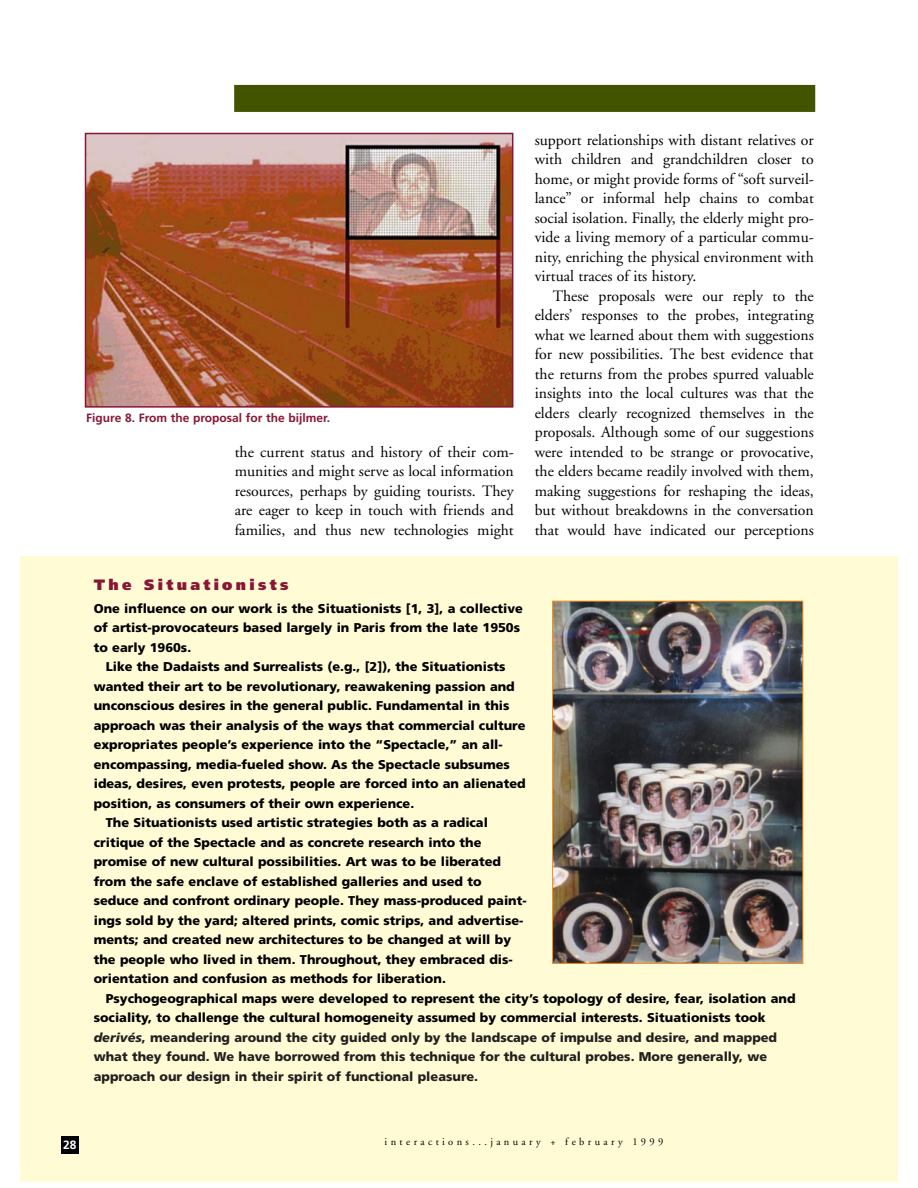
<style>
.page{position:relative;width:918px;height:1188px;background:#fff}
.page>*{position:absolute;margin:0;border:0;box-sizing:border-box;transform-origin:0 0}
.t1{font:15.75px/19.5px "Adobe Garamond";color:#000;text-align:justify}
.t2{font:900 15px "Frutiger";letter-spacing:.22em;color:#881635}
.t3{font:900 12.75px/19.5px "Frutiger";color:#000}
.t4{font:900 12.75px "Frutiger";color:#231f20}
.t5{font:700 12px "Frutiger";color:#881635}
.t6{font:700 12px "Frutiger";color:#fff}
.t7{font:10.5px "Adobe Garamond";letter-spacing:.32em;color:#000}
.s1{font-style:italic}
</style>
<div class="page">
<div style="left:20px;top:556px;width:878px;height:625px;background:#fffcd5"></div>
<div style="left:234px;top:85px;width:581px;height:27px;background:#435400"></div>
<div style="left:61px;top:1136px;width:18px;height:18px;background:#000"></div>
<img style="left:554px;top:603px;width:247px;height:359px">
<div style="left:552px;top:601px;width:251px;height:363px;border:1px solid #f7931d"></div>
<img style="left:88px;top:136px;width:422px;height:269px">
<div style="left:85px;top:133px;width:428px;height:275px;border:2px solid #881635"></div>
<p class="t5" style="left:86px;top:413px;width:245px">Figure 8. From the proposal for the bijlmer.</p>
<p class="t1" style="left:235px;top:443px;width:281px">the current status and history of their com&shy;munities and might serve as local information resources, perhaps by guiding tourists. They are eager to keep in touch with friends and families, and thus new technologies might</p>
<p class="t1" style="left:535px;top:131px;width:281px">support relationships with distant relatives or with children and grandchildren closer to home, or might provide forms of “soft surveil&shy;lance” or informal help chains to combat social isolation. Finally, the elderly might pro&shy;vide a living memory of a particular commu&shy;nity, enriching the physical environment with virtual traces of its history.</p>
<p class="t1" style="left:535px;top:287px;width:281px;text-indent:18px">These proposals were our reply to the elders’ responses to the probes, integrating what we learned about them with suggestions for new possibilities. The best evidence that the returns from the probes spurred valuable insights into the local cultures was that the elders clearly recognized themselves in the proposals. Although some of our suggestions were intended to be strange or provocative, the elders became readily involved with them, making suggestions for reshaping the ideas, but without breakdowns in the conversation that would have indicated our perceptions</p>
<p class="t2" style="left:94px;top:578px;width:196px">The Situationists</p>
<p class="t3" style="left:94px;top:600px;width:431px">One influence on our work is the Situationists [1, 3], a collective of artist-provocateurs based largely in Paris from the late 1950s to early 1960s.</p>
<p class="t3" style="left:106px;top:658px;width:401px">Like the Dadaists and Surrealists (e.g., [2]), the Situationists</p>
<p class="t3" style="left:94px;top:678px;width:423px">wanted their art to be revolutionary, reawakening passion and</p>
<p class="t3" style="left:94px;top:697px;width:417px">unconscious desires in the general public. Fundamental in this</p>
<p class="t3" style="left:94px;top:717px;width:433px">approach was their analysis of the ways that commercial culture</p>
<p class="t3" style="left:94px;top:736px;width:411px">expropriates people’s experience into the “Spectacle,” an all-</p>
<p class="t3" style="left:94px;top:756px;width:418px">encompassing, media-fueled show. As the Spectacle subsumes</p>
<p class="t3" style="left:94px;top:775px;width:434px">ideas, desires, even protests, people are forced into an alienated</p>
<p class="t3" style="left:94px;top:795px;width:322px">position, as consumers of their own experience.</p>
<p class="t3" style="left:106px;top:814px;width:384px">The Situationists used artistic strategies both as a radical</p>
<p class="t3" style="left:94px;top:834px;width:389px">critique of the Spectacle and as concrete research into the</p>
<p class="t3" style="left:94px;top:853px;width:409px">promise of new cultural possibilities. Art was to be liberated</p>
<p class="t3" style="left:94px;top:873px;width:389px">from the safe enclave of established galleries and used to</p>
<p class="t3" style="left:94px;top:892px;width:434px">seduce and confront ordinary people. They mass-produced paint-</p>
<p class="t3" style="left:94px;top:912px;width:431px">ings sold by the yard; altered prints, comic strips, and advertise-</p>
<p class="t3" style="left:94px;top:931px;width:419px">ments; and created new architectures to be changed at will by</p>
<p class="t3" style="left:94px;top:951px;width:421px">the people who lived in them. Throughout, they embraced dis-</p>
<p class="t3" style="left:94px;top:970px;width:354px">orientation and confusion as methods for liberation.</p>
<p class="t3" style="left:106px;top:990px;width:691px">Psychogeographical maps were developed to represent the city’s topology of desire, fear, isolation and</p>
<p class="t3" style="left:94px;top:1009px;width:673px">sociality, to challenge the cultural homogeneity assumed by commercial interests. Situationists took</p>
<p class="t4" style="left:94px;top:1032px;width:685px"><span class="s1">derivés</span>, meandering around the city guided only by the landscape of impulse and desire, and mapped</p>
<p class="t4" style="left:94px;top:1052px;width:675px">what they found. We have borrowed from this technique for the cultural probes. More generally, we</p>
<p class="t4" style="left:94px;top:1071px;width:386px">approach our design in their spirit of functional pleasure.</p>
<p class="t6" style="left:63px;top:1140px;width:15px">28</p>
<p class="t7" style="left:385px;top:1138px;width:280px">interactions...january + february 1999</p>
</div>
